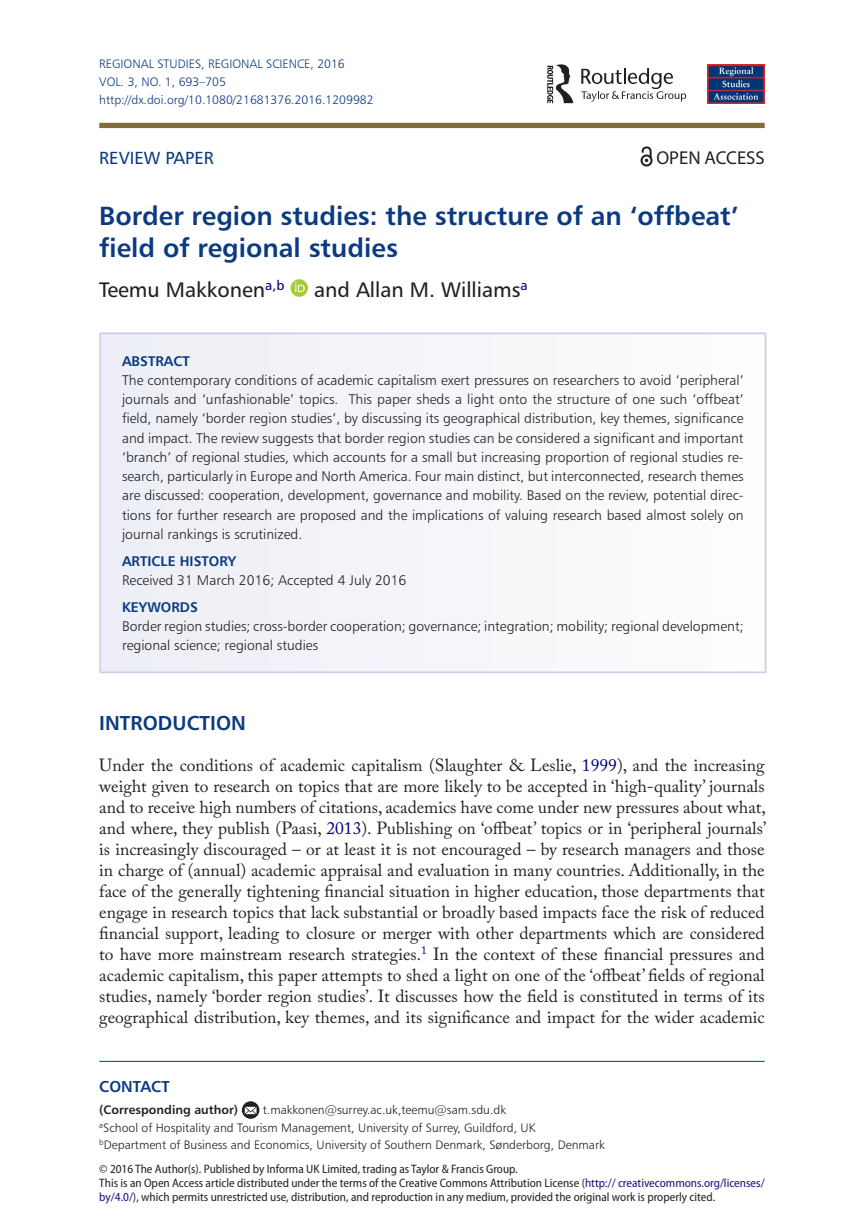
<style>
.page{position:relative;width:864px;height:1231px;background:#fff}
.page>*{position:absolute;margin:0;border:0;box-sizing:border-box;transform-origin:0 0}
.t1{font:26.25px/31.5px "Humanist 777 BT Bold B";color:#0b3a80}
.t2{font:21px "Humanist 777 BT Roman B";color:#231f20}
.t3{font:20.12px "Humanist 777 BT Bold B";color:#0b3a80}
.t4{font:18.72px "Myriad Pro";color:#231f20}
.t5{font:17.5px/21px "Adobe Caslon Pro";color:#231f20;text-align:justify}
.t6{font:17.5px "Humanist 777 BT Roman B";color:#0b3a80}
.t7{font:15.75px "Humanist 777 BT Bold B";color:#0b3a80}
.t8{font:14px/19.2px "Humanist 777 BT Light B";color:#231f20;text-align:justify}
.t9{font:14px "Humanist 777 BT Bold B";color:#0b3a80}
.t10{font:semi-condensed 12.25px/14px "Myriad Pro";color:#231f20}
.t11{font:12.25px/17.5px "Humanist 777 BT Light B";color:#231f20}
.t12{font:12.25px/17.5px "Humanist 777 BT Light B";color:#0b3a80}
.t13{font:12.25px "Humanist 777 BT Bold B";color:#231f20}
.s1{color:#000080}
.s2{color:#14147e}
</style>
<div class="page">
<div style="left:99px;top:123px;width:665px;height:5px;background:#816d38"></div>
<svg style="left:290px;top:279px;width:18px;height:18px"></svg>
<svg style="left:295px;top:282px;width:9px;height:10px"></svg>
<div style="left:100px;top:333px;width:665px;height:339px;background:#f4f6fa"></div>
<div style="left:99px;top:332px;width:667px;height:341px;border:2px solid #ccd0e4"></div>
<hr style="left:99px;top:1060px;width:665px;height:1px;background:#0b3a80">
<svg style="left:242px;top:1101px;width:17px;height:17px"></svg>
<svg style="left:245px;top:1106px;width:11px;height:7px"></svg>
<svg style="left:581px;top:68px;width:104px;height:34px"></svg>
<svg style="left:547px;top:64px;width:26px;height:39px"></svg>
<img style="left:707px;top:64px;width:57px;height:39px">
<svg style="left:640px;top:146px;width:12px;height:20px"></svg>
<p class="t12" style="left:99px;top:55px;width:276px">REGIONAL STUDIES, REGIONAL SCIENCE, 2016<br>VOL. 3, NO. 1, 693–705 http://dx.doi.org/10.1080/21681376.2016.1209982</p>
<p class="t6" style="left:99px;top:147px;width:116px">REVIEW PAPER</p>
<p class="t4" style="left:656px;top:146px;width:110px">OPEN ACCESS</p>
<h1 class="t1" style="left:99px;top:199px;width:640px">Border region studies: the structure of an ‘offbeat’ field of regional studies</h1>
<p class="t2" style="left:99px;top:276px;width:186px">Teemu Makkonen<sup>a,b</sup></p>
<p class="t2" style="left:314px;top:276px;width:215px">and Allan M. Williams<sup>a</sup></p>
<p class="t9" style="left:122px;top:352px;width:69px">ABSTRACT</p>
<p class="t8" style="left:122px;top:370px;width:623px">The contemporary conditions of academic capitalism exert pressures on researchers to avoid ‘peripheral’ journals and ‘unfashionable’ topics. This paper sheds a light onto the structure of one such ‘offbeat’ field, namely ‘border region studies’, by discussing its geographical distribution, key themes, significance and impact. The review suggests that border region studies can be considered a significant and important ‘branch’ of regional studies, which accounts for a small but increasing proportion of regional studies re&shy;search, particularly in Europe and North America. Four main distinct, but interconnected, research themes are discussed: cooperation, development, governance and mobility. Based on the review, potential direc&shy;tions for further research are proposed and the implications of valuing research based almost solely on journal rankings is scrutinized.</p>
<p class="t9" style="left:122px;top:552px;width:116px">ARTICLE HISTORY</p>
<p class="t8" style="left:122px;top:570px;width:286px">Received 31 March 2016; Accepted 4 July 2016</p>
<p class="t9" style="left:122px;top:598px;width:77px">KEYWORDS</p>
<p class="t8" style="left:122px;top:616px;width:622px">Border region studies; cross-border cooperation; governance; integration; mobility; regional development; regional science; regional studies</p>
<p class="t3" style="left:99px;top:710px;width:148px">INTRODUCTION</p>
<p class="t5" style="left:99px;top:754px;width:668px">Under the conditions of academic capitalism (Slaughter &amp; Leslie, <span class="s1">1999</span>), and the increasing weight given to research on topics that are more likely to be accepted in ‘high-quality’ journals and to receive high numbers of citations, academics have come under new pressures about what, and where, they publish (Paasi, <span class="s1">2013</span>). Publishing on ‘offbeat’ topics or in ‘peripheral journals’ is increasingly discouraged – or at least it is not encouraged – by research managers and those in charge of (annual) academic appraisal and evaluation in many countries. Additionally, in the face of the generally tightening financial situation in higher education, those departments that engage in research topics that lack substantial or broadly based impacts face the risk of reduced financial support, leading to closure or merger with other departments which are considered to have more mainstream research strategies.<sup>1</sup> In the context of these financial pressures and academic capitalism, this paper attempts to shed a light on one of the ‘offbeat’ fields of regional studies, namely ‘border region studies’. It discusses how the field is constituted in terms of its geographical distribution, key themes, and its significance and impact for the wider academic</p>
<p class="t7" style="left:99px;top:1075px;width:72px">CONTACT</p>
<p class="t13" style="left:99px;top:1101px;width:140px">(Corresponding author)</p>
<p class="t11" style="left:99px;top:1100px;width:507px;text-indent:163px">t.makkonen@surrey.ac.uk,teemu@sam.sdu.dk<br><sup>a</sup>School of Hospitality and Tourism Management, University of Surrey, Guildford, UK <sup>b</sup>Department of Business and Economics, University of Southern Denmark, Sønderborg, Denmark</p>
<p class="t10" style="left:99px;top:1161px;width:666px">© 2016 The Author(s). Published by Informa UK Limited, trading as Taylor &amp; Francis Group.<br>This is an Open Access article distributed under the terms of the Creative Commons Attribution License (<span class="s2">http:// creativecommons.org/licenses/ by/4.0/</span>), which permits unrestricted use, distribution, and reproduction in any medium, provided the original work is properly cited.</p>
</div>
